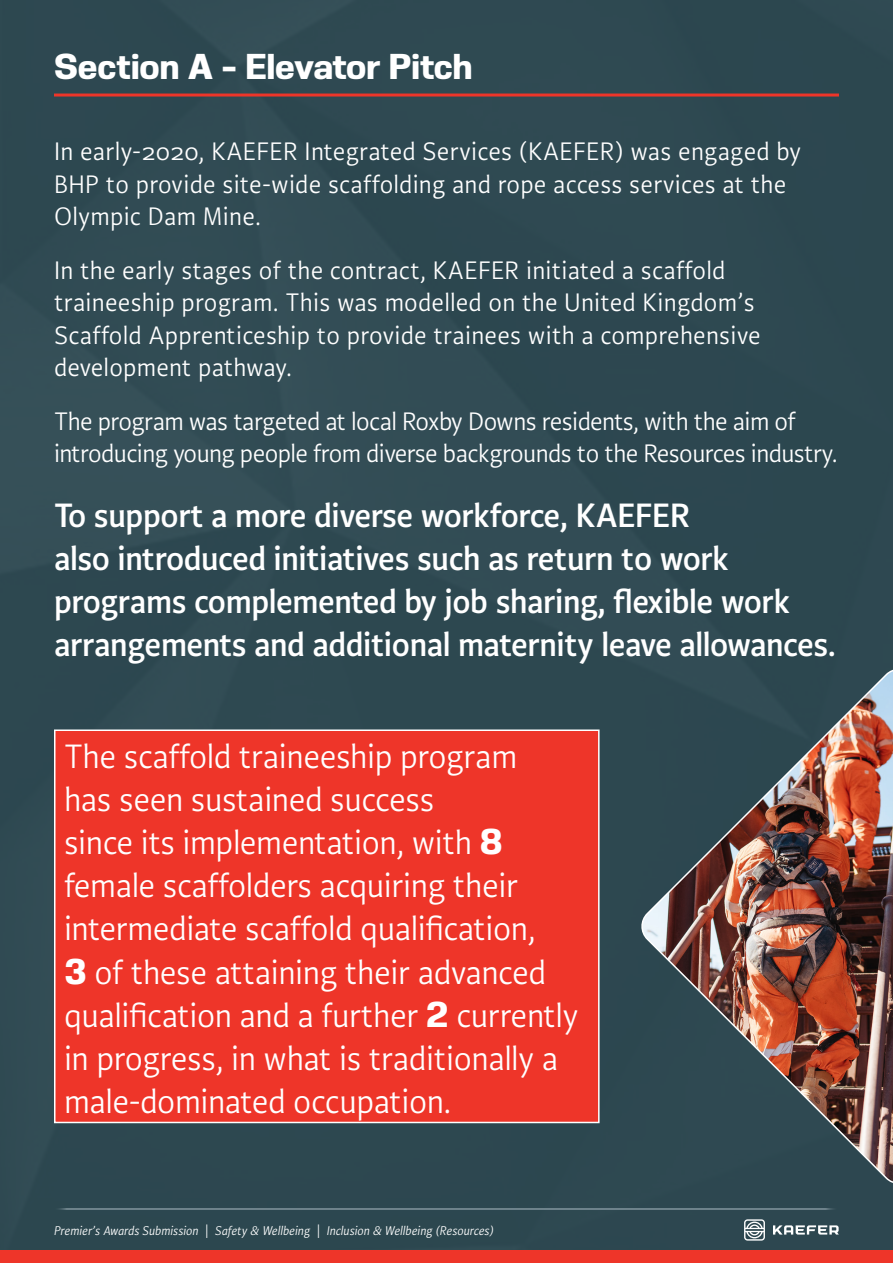
<style>
.page{position:relative;width:893px;height:1263px;background:#fff}
.page>*{position:absolute;margin:0;border:0;box-sizing:border-box;transform-origin:0 0}
.t1{font:36px/43.2px "Kaefer Copy";letter-spacing:-.01em;color:#fff}
.t2{font:600 36px/43.2px "Kaefer Copy";letter-spacing:-.01em;color:#fff}
.Headline_black_Kaefer{font:800 36px "Kaefer Headline 04";color:#fff}
.t3{font:27px/32.4px "Kaefer Copy";letter-spacing:.01em;color:#fff}
.t4{font:27px/32.4px "Kaefer Copy";letter-spacing:-.02em;color:#fff}
.t5{font:italic 13.5px "Kaefer Copy";color:#fff}
.s1{font-family:"Kaefer Headline 04";font-weight:800}
</style>
<div class="page">
<div style="left:0;top:0;width:893px;height:1250px;background:#2e4851"></div>
<div style="left:0;top:1250px;width:893px;height:13px;background:#ee3529"></div>
<hr style="left:54px;top:1208px;width:785px;height:2px;background:#83969f">
<svg style="left:773px;top:1225px;width:66px;height:9px"></svg>
<svg style="left:744px;top:1219px;width:21px;height:21px"></svg>
<img style="left:638px;top:668px;width:255px;height:519px">
<hr style="left:54px;top:94px;width:785px;height:3px;background:#ee3529">
<div style="left:55px;top:730px;width:544px;height:392px;background:#ee3529"></div>
<div style="left:54px;top:729px;width:546px;height:394px;border:2px solid #fff"></div>
<p class="Headline_black_Kaefer" style="left:54px;top:47px;width:420px">Section A - Elevator Pitch</p>
<p class="t3" style="left:54px;top:136px;width:749px">In early-2020, KAEFER Integrated Services (KAEFER) was engaged by<br>BHP to provide site-wide scaffolding and rope access services at the<br>Olympic Dam Mine.</p>
<p class="t3" style="left:54px;top:254px;width:708px">In the early stages of the contract, KAEFER initiated a scaffold traineeship program. This was modelled on the United Kingdom’s Scaffold Apprenticeship to provide trainees with a comprehensive development pathway.</p>
<p class="t4" style="left:54px;top:405px;width:785px">The program was targeted at local Roxby Downs residents, with the aim of introducing young people from diverse backgrounds to the Resources industry.</p>
<p class="t2" style="left:54px;top:493px;width:784px">To support a more diverse workforce, KAEFER<br>also introduced initiatives such as return to work programs complemented by job sharing, flexible work arrangements and additional maternity leave allowances.</p>
<p class="t1" style="left:64px;top:734px;width:516px">The scaffold traineeship program<br>has seen sustained success<br>since its implementation, with <span class="s1">8 </span>female scaffolders acquiring their intermediate scaffold qualification,<br><span class="s1">3</span> of these attaining their advanced qualification and a further <span class="s1">2</span> currently in progress, in what is traditionally a male-dominated occupation.</p>
<p class="t5" style="left:54px;top:1223px;width:441px">Premier’s Awards Submission | Safety &amp; Wellbeing | Inclusion &amp; Wellbeing (Resources)</p>
</div>
